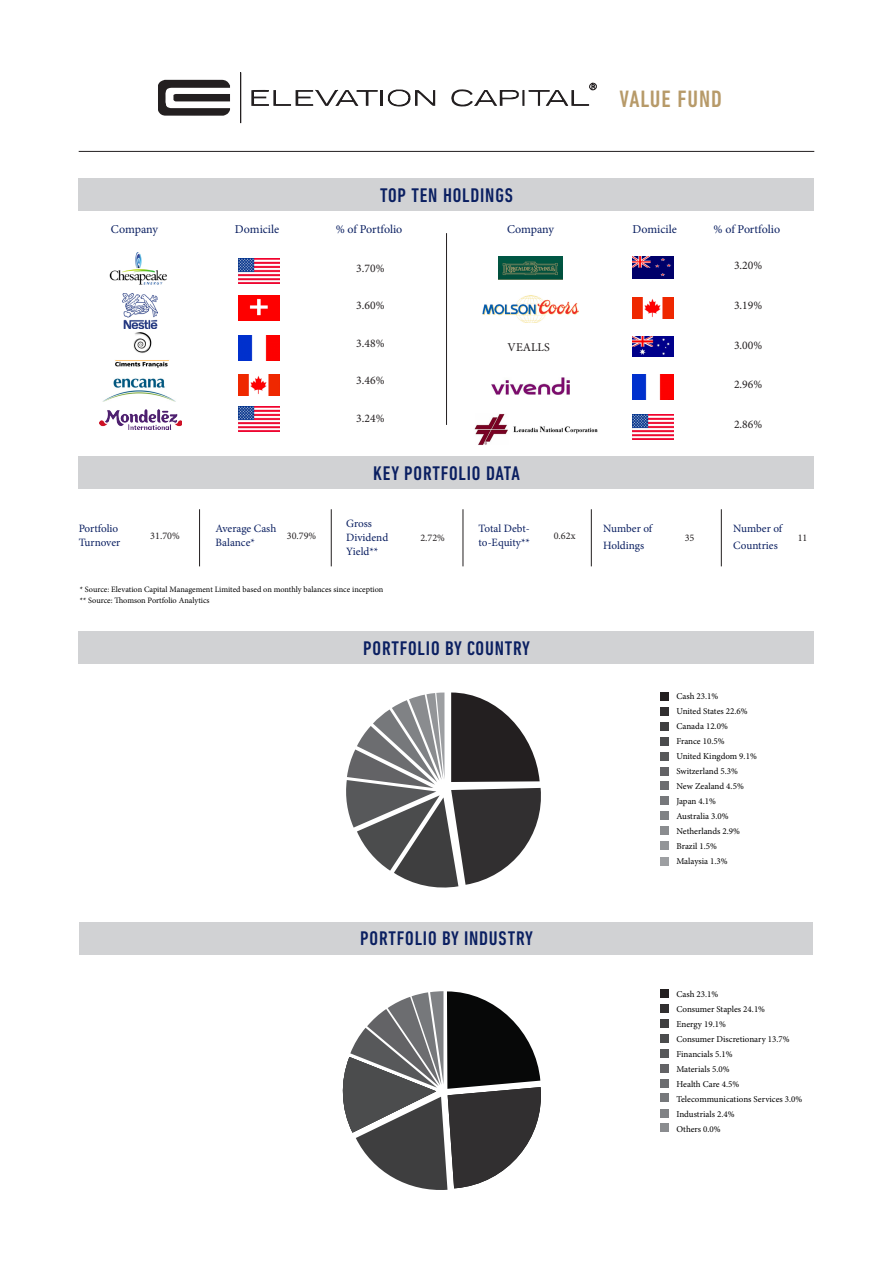
<style>
.page{position:relative;width:893px;height:1263px;background:#fff}
.page>*{position:absolute;margin:0;border:0;box-sizing:border-box;transform-origin:0 0}
.t1{font:500 condensed 24.15px "DIN Next LT Pro";letter-spacing:.04em;color:#b79a69}
.t2{font:500 condensed 20.1px "DIN Next LT Pro";letter-spacing:.04em;color:#0a1f61}
.t3{font:12px "Minion Pro";color:#0a1f61}
.t4{font:12px "Minion Pro";color:#231f20}
.t5{font:11.7px "Minion Pro";color:#231f20}
.t6{font:11.25px/14px "Minion Pro";color:#0a1f61}
.t7{font:10.2px "Minion Pro";color:#231f20}
.t8{font:9px "Minion Pro";color:#000}
.t9{font:8.25px "Minion Pro";color:#000}
</style>
<div class="page">
<div style="left:78px;top:456px;width:736px;height:33px;background:#d1d2d4"></div>
<img style="left:238px;top:406px;width:41px;height:25px">
<svg style="left:158px;top:72px;width:439px;height:52px"></svg>
<hr style="left:79px;top:151px;width:735px;height:1px;background:#231f20">
<div style="left:79px;top:631px;width:735px;height:33px;background:#d1d2d4"></div>
<div style="left:80px;top:922px;width:733px;height:32px;background:#d1d2d4"></div>
<hr style="left:446px;top:233px;width:1px;height:192px;background:#231f20">
<img style="left:109px;top:252px;width:58px;height:33px">
<img style="left:122px;top:293px;width:35px;height:35px">
<img style="left:482px;top:295px;width:97px;height:27px">
<img style="left:102px;top:378px;width:74px;height:24px">
<img style="left:238px;top:258px;width:41px;height:25px">
<img style="left:238px;top:295px;width:41px;height:25px">
<img style="left:238px;top:374px;width:41px;height:21px">
<img style="left:238px;top:335px;width:41px;height:25px">
<img style="left:633px;top:297px;width:41px;height:21px">
<img style="left:99px;top:409px;width:83px;height:20px">
<div style="left:79px;top:178px;width:735px;height:33px;background:#d1d2d4"></div>
<hr style="left:199px;top:509px;width:1px;height:57px;background:#231f20">
<hr style="left:331px;top:509px;width:1px;height:57px;background:#231f20">
<hr style="left:463px;top:509px;width:1px;height:57px;background:#231f20">
<hr style="left:591px;top:509px;width:1px;height:57px;background:#231f20">
<hr style="left:721px;top:509px;width:1px;height:57px;background:#231f20">
<div style="left:660px;top:990px;width:8px;height:8px;background:#231f20"></div>
<div style="left:660px;top:1019px;width:8px;height:9px;background:#3e3e3f"></div>
<div style="left:660px;top:1049px;width:8px;height:8px;background:#57585a"></div>
<div style="left:660px;top:1079px;width:8px;height:8px;background:#6c6d70"></div>
<div style="left:660px;top:1109px;width:8px;height:8px;background:#808285"></div>
<div style="left:660px;top:1004px;width:8px;height:9px;background:#312f30"></div>
<div style="left:660px;top:1034px;width:8px;height:8px;background:#4b4c4d"></div>
<div style="left:660px;top:1064px;width:8px;height:8px;background:#636366"></div>
<div style="left:660px;top:1094px;width:8px;height:8px;background:#76787b"></div>
<div style="left:660px;top:1123px;width:8px;height:9px;background:#8a8c8f"></div>
<div style="left:660px;top:692px;width:8px;height:9px;background:#231f20"></div>
<div style="left:660px;top:722px;width:8px;height:8px;background:#3e3e3f"></div>
<div style="left:660px;top:752px;width:8px;height:8px;background:#57585a"></div>
<div style="left:660px;top:782px;width:8px;height:8px;background:#6c6d70"></div>
<div style="left:660px;top:811px;width:8px;height:9px;background:#808285"></div>
<div style="left:660px;top:841px;width:8px;height:8px;background:#939598"></div>
<div style="left:660px;top:707px;width:8px;height:9px;background:#312f30"></div>
<div style="left:660px;top:737px;width:8px;height:8px;background:#4b4c4d"></div>
<div style="left:660px;top:767px;width:8px;height:8px;background:#636366"></div>
<div style="left:660px;top:797px;width:8px;height:8px;background:#76787b"></div>
<div style="left:660px;top:826px;width:8px;height:9px;background:#8a8c8f"></div>
<div style="left:660px;top:857px;width:8px;height:8px;background:#9d9fa2"></div>
<img style="left:633px;top:336px;width:41px;height:21px">
<svg style="left:346px;top:692px;width:195px;height:196px"></svg>
<svg style="left:342px;top:991px;width:199px;height:199px"></svg>
<img style="left:633px;top:257px;width:41px;height:21px">
<img style="left:499px;top:257px;width:63px;height:23px">
<img style="left:633px;top:375px;width:41px;height:25px">
<img style="left:491px;top:378px;width:78px;height:17px">
<img style="left:115px;top:332px;width:54px;height:36px">
<img style="left:633px;top:415px;width:41px;height:24px">
<img style="left:474px;top:414px;width:124px;height:31px">
<p class="t2" style="left:380px;top:183px;width:134px">TOP TEN HOLDINGS</p>
<p class="t1" style="left:620px;top:85px;width:104px">VALUE FUND</p>
<p class="t3" style="left:111px;top:221px;width:49px">Company</p>
<p class="t3" style="left:336px;top:221px;width:68px">% of Portfolio</p>
<p class="t3" style="left:507px;top:221px;width:49px">Company</p>
<p class="t3" style="left:714px;top:221px;width:68px">% of Portfolio</p>
<p class="t3" style="left:235px;top:221px;width:46px">Domicile</p>
<p class="t3" style="left:633px;top:221px;width:46px">Domicile</p>
<p class="t5" style="left:356px;top:260px;width:30px">3.70%</p>
<p class="t5" style="left:356px;top:298px;width:30px">3.60%</p>
<p class="t5" style="left:356px;top:335px;width:30px">3.48%</p>
<p class="t5" style="left:356px;top:373px;width:30px">3.46%</p>
<p class="t5" style="left:356px;top:410px;width:30px">3.24%</p>
<p class="t5" style="left:734px;top:257px;width:30px">3.20%</p>
<p class="t5" style="left:734px;top:297px;width:30px">3.19%</p>
<p class="t5" style="left:734px;top:337px;width:30px">3.00%</p>
<p class="t5" style="left:734px;top:377px;width:30px">2.96%</p>
<p class="t5" style="left:734px;top:417px;width:30px">2.86%</p>
<p class="t4" style="left:508px;top:339px;width:44px">VEALLS</p>
<p class="t2" style="left:373px;top:462px;width:148px">KEY PORTFOLIO DATA</p>
<p class="t6" style="left:79px;top:522px;width:43px">Portfolio<br>Turnover</p>
<p class="t6" style="left:216px;top:522px;width:62px">Average Cash<br>Balance*</p>
<p class="t6" style="left:346px;top:517px;width:44px">Gross<br>Dividend<br>Yield**</p>
<p class="t6" style="left:479px;top:522px;width:53px">Total Debt&shy;to-Equity**</p>
<p class="t6" style="left:603px;top:520px;width:51px;line-height:16.8px">Number of<br>Holdings</p>
<p class="t6" style="left:733px;top:520px;width:51px;line-height:16.8px">Number of<br>Countries</p>
<p class="t7" style="left:150px;top:529px;width:31px">31.70%</p>
<p class="t7" style="left:287px;top:529px;width:31px">30.79%</p>
<p class="t7" style="left:420px;top:531px;width:26px">2.72%</p>
<p class="t7" style="left:554px;top:529px;width:23px">0.62x</p>
<p class="t7" style="left:685px;top:531px;width:11px">35</p>
<p class="t7" style="left:798px;top:531px;width:11px">11</p>
<p class="t9" style="left:80px;top:584px;width:305px">* Source: Elevation Capital Management Limited based on monthly balances since inception</p>
<p class="t9" style="left:80px;top:595px;width:131px">** Source: Thomson Portfolio Analytics</p>
<p class="t2" style="left:363px;top:637px;width:168px">PORTFOLIO BY COUNTRY</p>
<p class="t2" style="left:360px;top:927px;width:174px">PORTFOLIO BY INDUSTRY</p>
<p class="t8" style="left:676px;top:690px;width:43px">Cash 23.1%</p>
<p class="t8" style="left:676px;top:705px;width:73px">United States 22.6%</p>
<p class="t8" style="left:676px;top:720px;width:53px">Canada 12.0%</p>
<p class="t8" style="left:676px;top:735px;width:50px">France 10.5%</p>
<p class="t8" style="left:676px;top:750px;width:82px">United Kingdom 9.1%</p>
<p class="t8" style="left:676px;top:765px;width:63px">Switzerland 5.3%</p>
<p class="t8" style="left:676px;top:780px;width:69px">New Zealand 4.5%</p>
<p class="t8" style="left:676px;top:795px;width:41px">Japan 4.1%</p>
<p class="t8" style="left:676px;top:810px;width:54px">Australia 3.0%</p>
<p class="t8" style="left:676px;top:825px;width:65px">Netherlands 2.9%</p>
<p class="t8" style="left:676px;top:840px;width:42px">Brazil 1.5%</p>
<p class="t8" style="left:676px;top:855px;width:53px">Malaysia 1.3%</p>
<p class="t8" style="left:676px;top:987px;width:43px">Cash 23.1%</p>
<p class="t8" style="left:676px;top:1002px;width:90px">Consumer Staples 24.1%</p>
<p class="t8" style="left:676px;top:1017px;width:51px">Energy 19.1%</p>
<p class="t8" style="left:676px;top:1032px;width:115px">Consumer Discretionary 13.7%</p>
<p class="t8" style="left:676px;top:1047px;width:58px">Financials 5.1%</p>
<p class="t8" style="left:676px;top:1062px;width:55px">Materials 5.0%</p>
<p class="t8" style="left:676px;top:1077px;width:64px">Health Care 4.5%</p>
<p class="t8" style="left:676px;top:1092px;width:127px">Telecommunications Services 3.0%</p>
<p class="t8" style="left:676px;top:1107px;width:60px">Industrials 2.4%</p>
<p class="t8" style="left:676px;top:1122px;width:46px">Others 0.0%</p>
</div>
